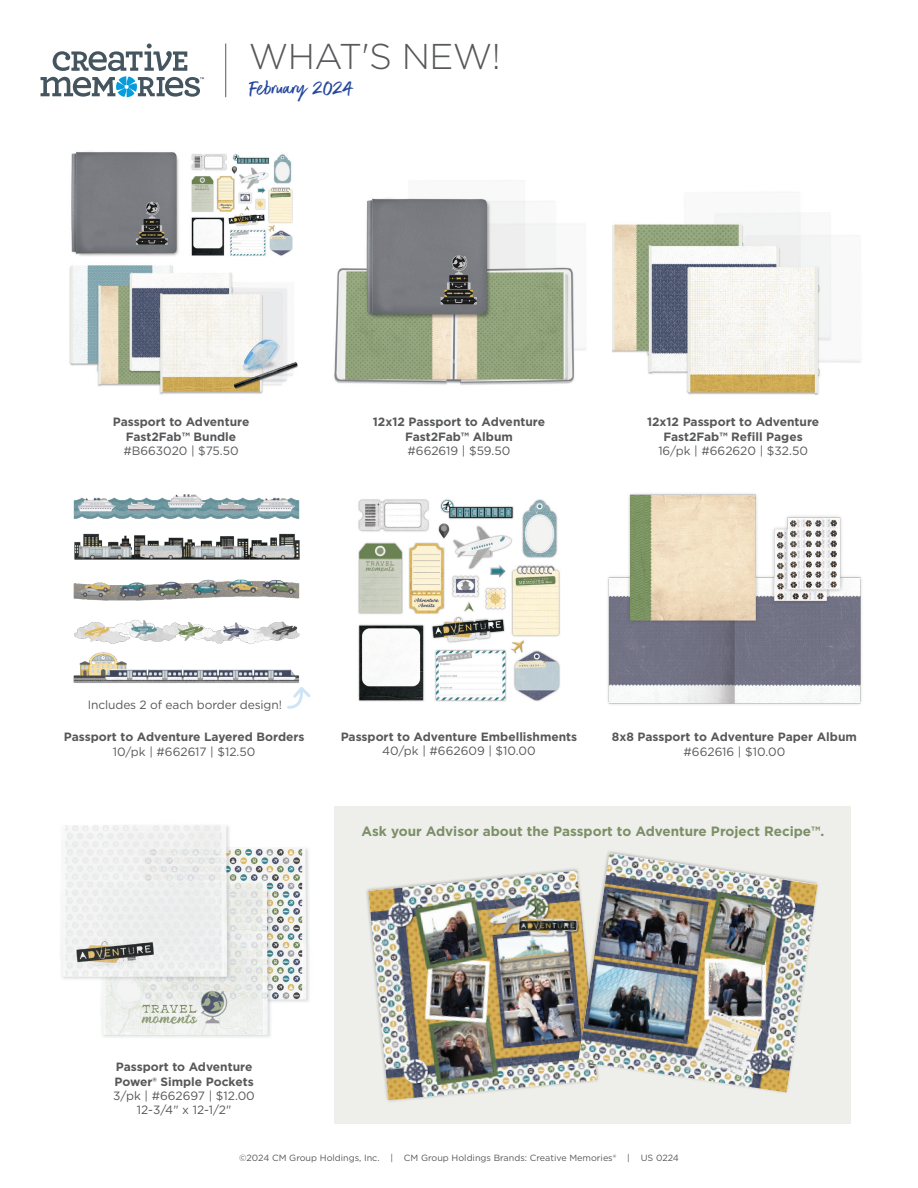
<style>
.page{position:relative;width:918px;height:1188px;background:#fff}
.page>*{position:absolute;margin:0;border:0;box-sizing:border-box;transform-origin:0 0}
.t1{font:300 35.85px "Gotham";letter-spacing:-.015em;color:#57585a}
.t2{font:24px "Better Times";color:#22469d}
.t3{font:700 13.5px "Gotham";color:#7c8f67}
.t4{font:700 12px/14.4px "Gotham";color:#57585a;text-align:center}
.t5{font:12px "Gotham";letter-spacing:-.01em;color:#57585a}
.t6{font:9px "Gotham";color:#57585a}
.s1{font-weight:400}
</style>
<div class="page">
<hr style="left:225px;top:44px;width:1px;height:53px;background:#57585a">
<svg style="left:41px;top:44px;width:163px;height:53px"></svg>
<img style="left:73px;top:494px;width:227px;height:189px">
<img style="left:60px;top:825px;width:249px;height:212px">
<img style="left:358px;top:499px;width:202px;height:203px">
<img style="left:612px;top:212px;width:249px;height:183px">
<img style="left:69px;top:151px;width:229px;height:244px">
<img style="left:334px;top:180px;width:252px;height:205px">
<img style="left:608px;top:493px;width:254px;height:212px">
<div style="left:335px;top:806px;width:516px;height:318px;background:#eeefea"></div>
<img style="left:368px;top:871px;width:206px;height:229px">
<svg style="left:574px;top:851px;width:213px;height:242px"></svg>
<img style="left:578px;top:854px;width:240px;height:238px">
<svg style="left:287px;top:687px;width:24px;height:22px"></svg>
<p class="t1" style="left:249px;top:34px;width:254px">WHAT'S NEW!</p>
<p class="t2" style="left:250px;top:75px;width:103px">February 2024</p>
<p class="t4" style="left:113px;top:415px;width:138px">Passport to Adventure<br>Fast2Fab™ Bundle <span class="s1">#B663020 | $75.50</span></p>
<p class="t4" style="left:373px;top:415px;width:174px">12x12 Passport to Adventure<br>Fast2Fab™ Album<br><span class="s1">#662619 | $59.50</span></p>
<p class="t4" style="left:647px;top:415px;width:174px">12x12 Passport to Adventure<br>Fast2Fab™ Refill Pages<br><span class="s1">16/pk | #662620 | $32.50</span></p>
<p class="t5" style="left:88px;top:697px;width:196px">Includes 2 of each border design!</p>
<p class="t4" style="left:64px;top:730px;width:242px">Passport to Adventure Layered Borders<br><span class="s1">10/pk | #662617 | $12.50</span></p>
<p class="t4" style="left:341px;top:729px;width:238px">Passport to Adventure Embellishments<br><span class="s1">40/pk | #662609 | $10.00</span></p>
<p class="t4" style="left:612px;top:730px;width:247px">8x8 Passport to Adventure Paper Album <span class="s1">#662616 | $10.00</span></p>
<p class="t4" style="left:113px;top:1060px;width:143px">Passport to Adventure<br>Power® Simple Pockets<br><span class="s1">3/pk | #662697 | $12.00<br>12-3/4" x 12-1/2"</span></p>
<p class="t3" style="left:362px;top:822px;width:464px">Ask your Advisor about the Passport to Adventure Project Recipe™.</p>
<p class="t6" style="left:239px;top:1152px;width:441px">©2024 CM Group Holdings, Inc. | CM Group Holdings Brands: Creative Memories® | US 0224</p>
</div>
